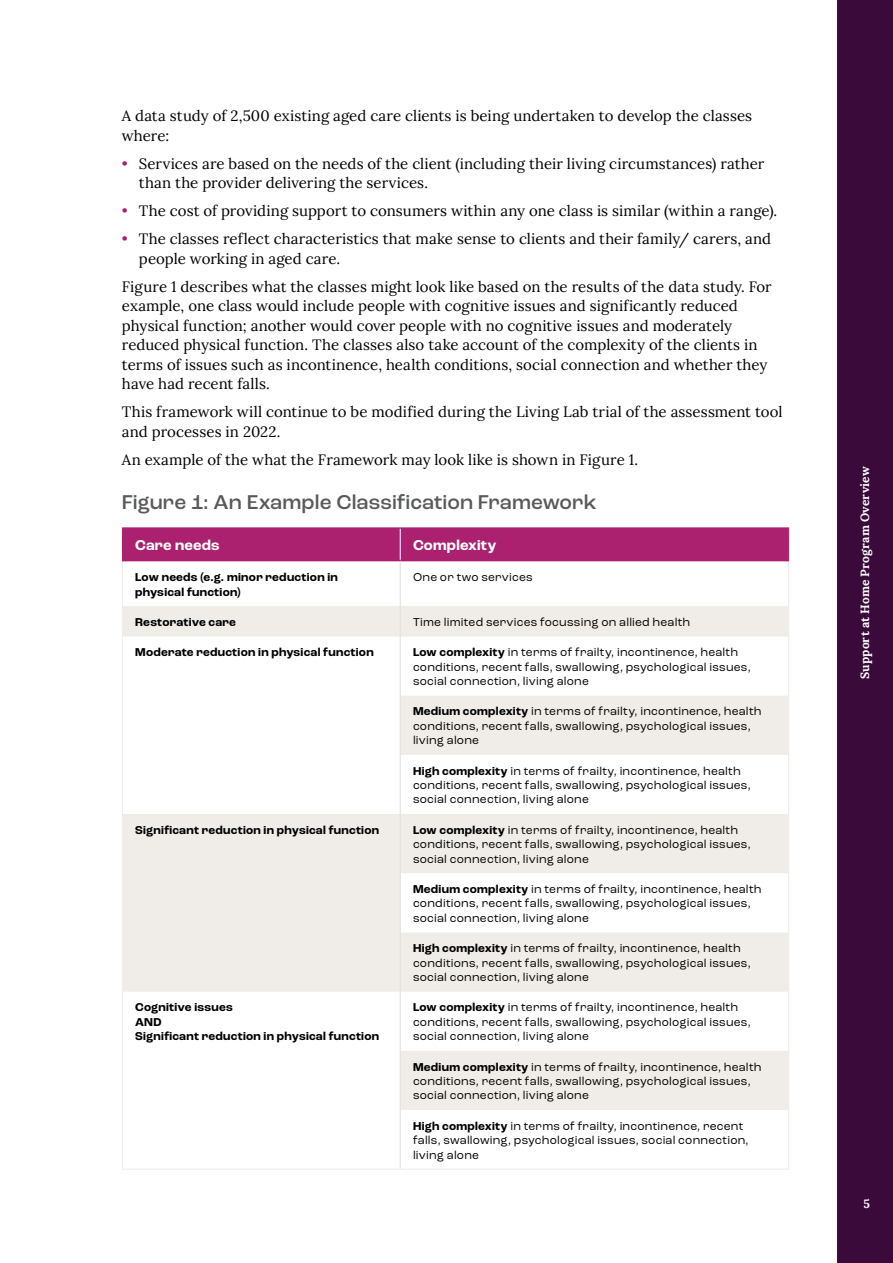
<style>
.page{position:relative;width:893px;height:1263px;background:#fff}
.page>*{position:absolute;margin:0;border:0;box-sizing:border-box;transform-origin:0 0}
.Figure_heading_SML{font:500 21px "Roc Grotesk";color:#58595b}
.Body_1{font:15px/19.5px "Lora";letter-spacing:.005em;color:#000}
.Table_Regular{font:700 15px "Roc Grotesk";letter-spacing:.015em;color:#fff}
.table_small{font:12px/14.4px "Roc Grotesk";letter-spacing:.02em;color:#000}
.table_small-2{font:700 12px/14.4px "Roc Grotesk";letter-spacing:.02em;color:#000}
.t1{font:700 12px "Lora";letter-spacing:.01em;color:#fff}
.s1{color:#ab206f}
.s2{font-weight:700}
</style>
<div class="page">
<div style="left:123px;top:528px;width:665px;height:32px;background:#ab206f"></div>
<svg style="left:123px;top:606px;width:665px;height:504px"></svg>
<hr style="left:122px;top:561px;width:1px;height:45px;background:#f0ede8">
<hr style="left:788px;top:561px;width:1px;height:45px;background:#f0ede8">
<hr style="left:122px;top:606px;width:1px;height:30px;background:#f0ede8">
<hr style="left:788px;top:606px;width:1px;height:30px;background:#f0ede8">
<hr style="left:122px;top:636px;width:1px;height:60px;background:#f0ede8">
<hr style="left:788px;top:636px;width:1px;height:60px;background:#f0ede8">
<hr style="left:122px;top:696px;width:1px;height:59px;background:#f0ede8">
<hr style="left:788px;top:696px;width:1px;height:59px;background:#f0ede8">
<hr style="left:122px;top:755px;width:1px;height:59px;background:#f0ede8">
<hr style="left:788px;top:755px;width:1px;height:59px;background:#f0ede8">
<hr style="left:122px;top:814px;width:1px;height:59px;background:#f0ede8">
<hr style="left:788px;top:814px;width:1px;height:59px;background:#f0ede8">
<hr style="left:122px;top:873px;width:1px;height:59px;background:#f0ede8">
<hr style="left:788px;top:873px;width:1px;height:59px;background:#f0ede8">
<hr style="left:122px;top:932px;width:1px;height:60px;background:#f0ede8">
<hr style="left:788px;top:932px;width:1px;height:60px;background:#f0ede8">
<hr style="left:122px;top:992px;width:1px;height:59px;background:#f0ede8">
<hr style="left:788px;top:992px;width:1px;height:59px;background:#f0ede8">
<hr style="left:122px;top:1051px;width:1px;height:59px;background:#f0ede8">
<hr style="left:788px;top:1051px;width:1px;height:59px;background:#f0ede8">
<hr style="left:122px;top:1110px;width:1px;height:59px;background:#f0ede8">
<hr style="left:788px;top:1110px;width:1px;height:59px;background:#f0ede8">
<hr style="left:122px;top:1169px;width:278px;height:1px;background:#f0ede8">
<hr style="left:400px;top:1169px;width:389px;height:1px;background:#f0ede8">
<hr style="left:400px;top:528px;width:1px;height:32px;background:#fff">
<hr style="left:122px;top:527px;width:278px;height:1px;background:#ab206f">
<hr style="left:122px;top:528px;width:1px;height:32px;background:#ab206f">
<hr style="left:400px;top:527px;width:389px;height:1px;background:#ab206f">
<hr style="left:788px;top:528px;width:1px;height:32px;background:#ab206f">
<hr style="left:122px;top:560px;width:278px;height:1px;background:#ab206f">
<hr style="left:400px;top:560px;width:389px;height:1px;background:#ab206f">
<hr style="left:400px;top:561px;width:1px;height:45px;background:#e6e0d7">
<hr style="left:400px;top:606px;width:1px;height:30px;background:#e6e0d7">
<hr style="left:400px;top:636px;width:1px;height:60px;background:#e6e0d7">
<hr style="left:400px;top:696px;width:1px;height:59px;background:#e6e0d7">
<hr style="left:400px;top:755px;width:1px;height:59px;background:#e6e0d7">
<hr style="left:400px;top:814px;width:1px;height:59px;background:#e6e0d7">
<hr style="left:400px;top:873px;width:1px;height:59px;background:#e6e0d7">
<hr style="left:400px;top:932px;width:1px;height:60px;background:#e6e0d7">
<hr style="left:400px;top:992px;width:1px;height:59px;background:#e6e0d7">
<hr style="left:400px;top:1051px;width:1px;height:59px;background:#e6e0d7">
<hr style="left:400px;top:1110px;width:1px;height:59px;background:#e6e0d7">
<div style="left:838px;top:0;width:55px;height:1263px;background:#3a0a3b"></div>
<p class="Body_1" style="left:122px;top:105px;width:632px">A data study of 2,500 existing aged care clients is being undertaken to develop the classes where:</p>
<p class="Body_1" style="left:139px;top:152px;width:627px;text-indent:-17px"><span class="s1">•</span> Services are based on the needs of the client (including their living circumstances) rather than the provider delivering the services.</p>
<p class="Body_1" style="left:122px;top:200px;width:657px"><span class="s1">•</span> The cost of providing support to consumers within any one class is similar (within a range).</p>
<p class="Body_1" style="left:139px;top:228px;width:634px;text-indent:-17px"><span class="s1">•</span> The classes reflect characteristics that make sense to clients and their family/ carers, and people working in aged care.</p>
<p class="Body_1" style="left:122px;top:275px;width:651px">Figure 1 describes what the classes might look like based on the results of the data study. For example, one class would include people with cognitive issues and significantly reduced physical function; another would cover people with no cognitive issues and moderately reduced physical function. The classes also take account of the complexity of the clients in terms of issues such as incontinence, health conditions, social connection and whether they have had recent falls.</p>
<p class="Body_1" style="left:122px;top:401px;width:662px">This framework will continue to be modified during the Living Lab trial of the assessment tool and processes in 2022.</p>
<p class="Body_1" style="left:122px;top:449px;width:518px">An example of the what the Framework may look like is shown in Figure 1.</p>
<p class="Figure_heading_SML" style="left:122px;top:489px;width:476px">Figure 1: An Example Classification Framework</p>
<p class="Table_Regular" style="left:135px;top:536px;width:86px">Care needs</p>
<p class="Table_Regular" style="left:413px;top:536px;width:85px">Complexity</p>
<p class="table_small-2" style="left:135px;top:570px;width:204px">Low needs (e.g. minor reduction in physical function)</p>
<p class="table_small" style="left:413px;top:570px;width:121px">One or two services</p>
<p class="table_small-2" style="left:135px;top:615px;width:102px">Restorative care</p>
<p class="table_small" style="left:413px;top:615px;width:279px">Time limited services focussing on allied health</p>
<p class="table_small-2" style="left:135px;top:645px;width:240px">Moderate reduction in physical function</p>
<p class="table_small" style="left:413px;top:645px;width:339px"><span class="s2">Low complexity</span> in terms of frailty, incontinence, health conditions, recent falls, swallowing, psychological issues, social connection, living alone</p>
<p class="table_small" style="left:413px;top:704px;width:350px"><span class="s2">Medium complexity</span> in terms of frailty, incontinence, health conditions, recent falls, swallowing, psychological issues, living alone</p>
<p class="table_small" style="left:413px;top:763px;width:339px"><span class="s2">High complexity</span> in terms of frailty, incontinence, health conditions, recent falls, swallowing, psychological issues, social connection, living alone</p>
<p class="table_small-2" style="left:135px;top:823px;width:245px">Significant reduction in physical function</p>
<p class="table_small" style="left:413px;top:823px;width:339px"><span class="s2">Low complexity</span> in terms of frailty, incontinence, health conditions, recent falls, swallowing, psychological issues, social connection, living alone</p>
<p class="table_small" style="left:413px;top:882px;width:350px"><span class="s2">Medium complexity</span> in terms of frailty, incontinence, health conditions, recent falls, swallowing, psychological issues, social connection, living alone</p>
<p class="table_small" style="left:413px;top:941px;width:339px"><span class="s2">High complexity</span> in terms of frailty, incontinence, health conditions, recent falls, swallowing, psychological issues, social connection, living alone</p>
<p class="table_small-2" style="left:135px;top:1000px;width:245px">Cognitive issues<br>AND<br>Significant reduction in physical function</p>
<p class="table_small" style="left:413px;top:1000px;width:339px"><span class="s2">Low complexity</span> in terms of frailty, incontinence, health conditions, recent falls, swallowing, psychological issues, social connection, living alone</p>
<p class="table_small" style="left:413px;top:1059px;width:350px"><span class="s2">Medium complexity</span> in terms of frailty, incontinence, health conditions, recent falls, swallowing, psychological issues, social connection, living alone</p>
<p class="table_small" style="left:413px;top:1118px;width:337px"><span class="s2">High complexity</span> in terms of frailty, incontinence, recent falls, swallowing, psychological issues, social connection, living alone</p>
<p class="t1" style="left:856px;top:679px;width:214px;rotate:-90deg">Support at Home Program Overview</p>
<p class="t1" style="left:863px;top:1194px;width:8px">5</p>
</div>
